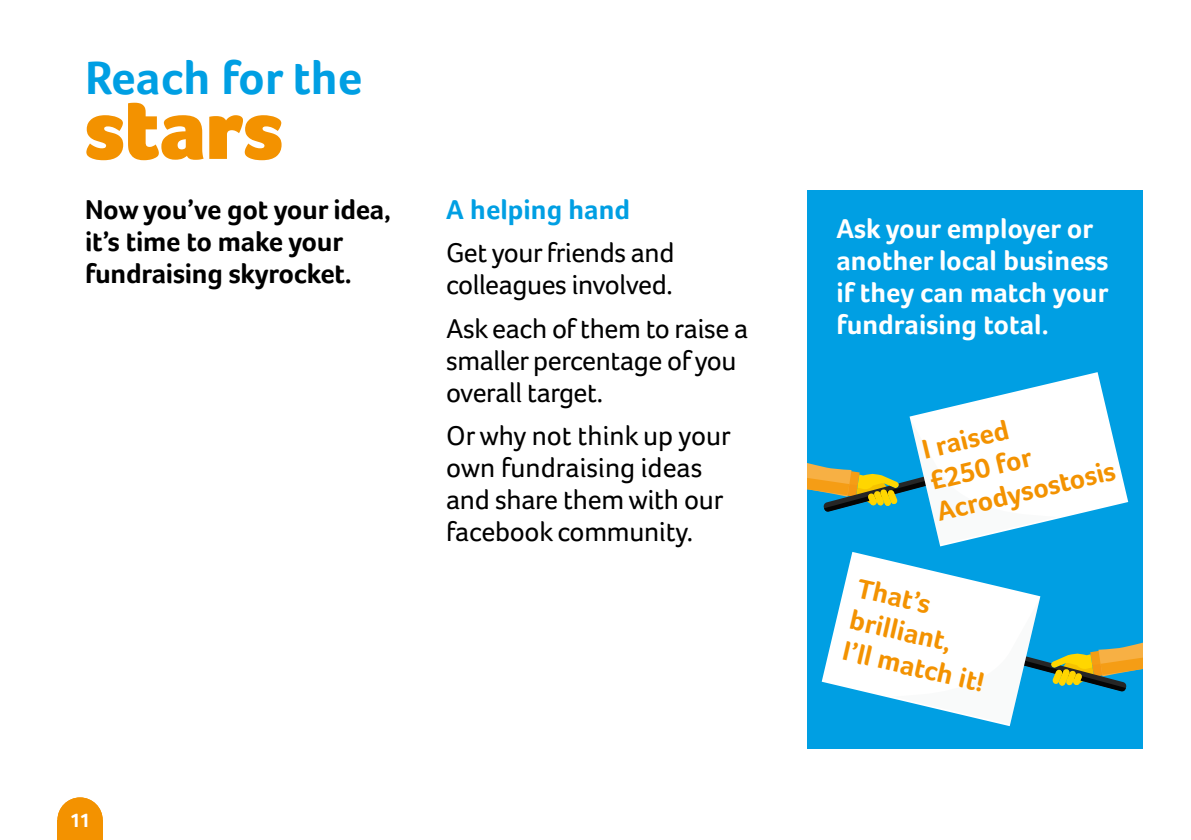
<style>
.page{position:relative;width:1191px;height:840px;background:#fff}
.page>*{position:absolute;margin:0;border:0;box-sizing:border-box;transform-origin:0 0}
.t1{font:900 88px "Foco";color:#f39200}
.t2{font:700 48px "Foco";color:#009fe3}
.t3{font:28px/32px "Foco";letter-spacing:-.015em;color:#000}
.t4{font:700 28px/32px "Foco";color:#fff}
.t5{font:700 28px/32px "Foco";letter-spacing:-.01em;color:#000}
.t6{font:700 28px/31.8px "Foco";color:#f39200}
.t7{font:700 28px "Foco";color:#009fe3}
.t8{font:700 20px "Foco";color:#fff}
</style>
<div class="page">
<div style="left:807px;top:190px;width:335px;height:558px;background:#009fe3"></div>
<svg style="left:57px;top:797px;width:46px;height:22px"></svg>
<div style="left:57px;top:819px;width:46px;height:20px;background:#f39200"></div>
<svg style="left:807px;top:372px;width:335px;height:353px"></svg>
<h2 class="t2" style="left:85px;top:49px;width:279px">Reach for the</h2>
<h1 class="t1" style="left:85px;top:78px;width:199px">stars</h1>
<p class="t5" style="left:85px;top:193px;width:307px">Now you’ve got your idea, it’s time to make your fundraising skyrocket.</p>
<p class="t7" style="left:446px;top:193px;width:185px">A helping hand</p>
<p class="t3" style="left:446px;top:236px;width:230px">Get your friends and colleagues involved.</p>
<p class="t3" style="left:446px;top:312px;width:303px">Ask each of them to raise a smaller percentage of you overall target.</p>
<p class="t3" style="left:446px;top:419px;width:286px">Or why not think up your own fundraising ideas and share them with our facebook community.</p>
<p class="t8" style="left:70px;top:808px;width:22px">11</p>
<p class="t4" style="left:836px;top:212px;width:274px">Ask your employer or another local business if they can match your fundraising total.</p>
<p class="t6" style="left:919px;top:433px;width:185px;rotate:-13deg">I raised<br>£250 for<br>Acrodysostosis</p>
<p class="t6" style="left:861px;top:571px;width:146px;rotate:13deg">That’s brilliant,<br>I’ll match it!</p>
</div>
